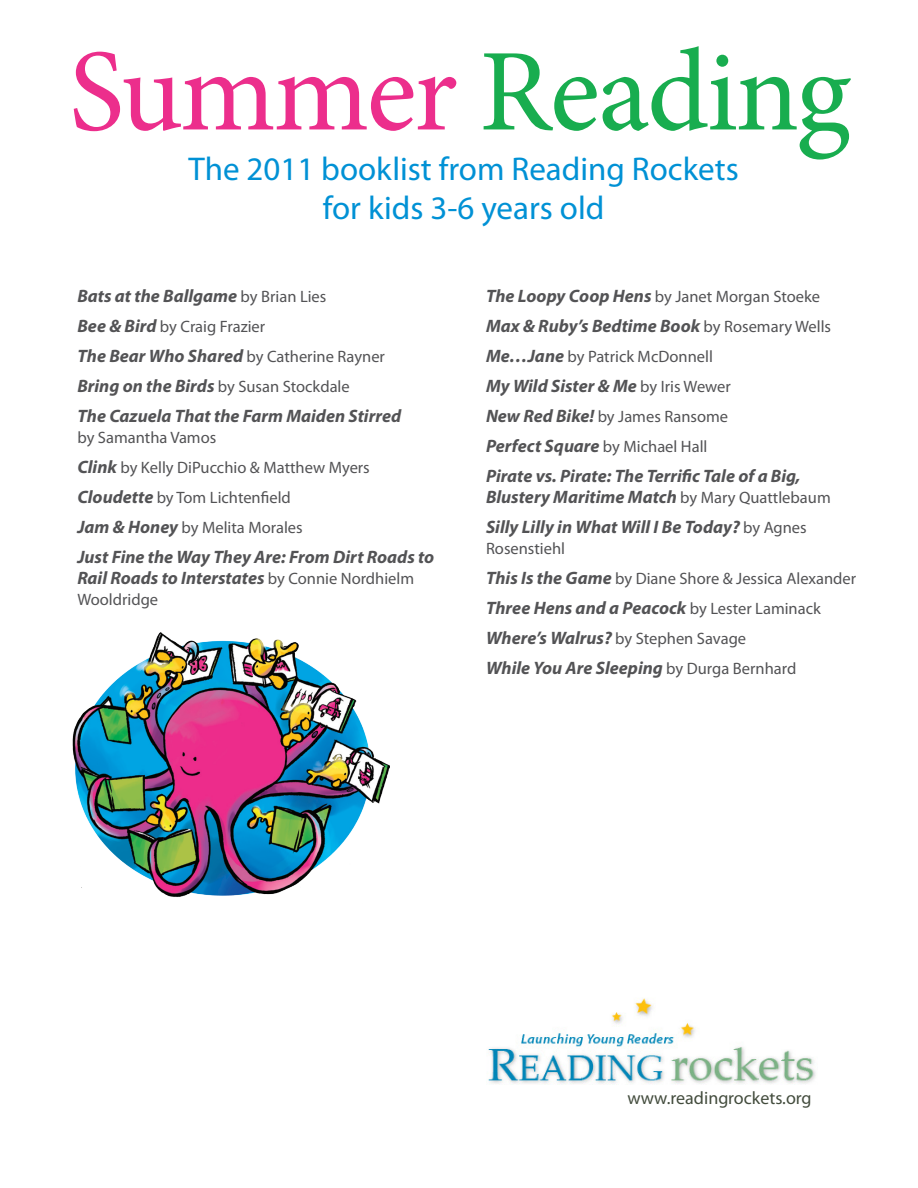
<style>
.page{position:relative;width:918px;height:1188px;background:#fff}
.page>*{position:absolute;margin:0;border:0;box-sizing:border-box;transform-origin:0 0}
.t1{font:117px "Minion Pro";letter-spacing:-.02em;color:#18ad4f}
.t2{font:33px "Myriad Pro";color:#0091d5}
.t3{font:italic 700 18px/21px "Myriad Pro";color:#535355}
.t4{font:18px "Myriad Pro";color:#434c3d}
.t5{font:16.5px "Myriad Pro";color:#535355}
.s1{color:#ec2e8c}
.s2{font-weight:400;font-style:normal;font-size:16.5px}
.s3{font-weight:700;font-style:italic;font-size:18px}
</style>
<div class="page">
<img style="left:488px;top:998px;width:328px;height:87px">
<img style="left:72px;top:633px;width:318px;height:264px">
<p class="t1" style="left:69px;top:14px;width:784px"><span class="s1">Summer</span> Reading</p>
<p class="t2" style="left:189px;top:149px;width:552px">The 2011 booklist from Reading Rockets</p>
<p class="t2" style="left:323px;top:188px;width:283px">for kids 3-6 years old</p>
<p class="t3" style="left:77px;top:284px;width:251px">Bats at the Ballgame <span class="s2">by Brian Lies</span></p>
<p class="t5" style="left:77px;top:316px;width:189px"><span class="s3">Bee &amp; Bird</span> by Craig Frazier</p>
<p class="t5" style="left:77px;top:346px;width:309px"><span class="s3">The Bear Who Shared</span> by Catherine Rayner</p>
<p class="t5" style="left:77px;top:376px;width:274px"><span class="s3">Bring on the Birds</span> by Susan Stockdale</p>
<p class="t3" style="left:77px;top:404px;width:325px">The Cazuela That the Farm Maiden Stirred</p>
<p class="t5" style="left:77px;top:427px;width:140px">by Samantha Vamos</p>
<p class="t5" style="left:77px;top:457px;width:294px"><span class="s3">Clink</span> by Kelly DiPucchio &amp; Matthew Myers</p>
<p class="t5" style="left:77px;top:487px;width:215px"><span class="s3">Cloudette</span> by Tom Lichtenfield</p>
<p class="t5" style="left:77px;top:517px;width:227px"><span class="s3">Jam &amp; Honey</span> by Melita Morales</p>
<p class="t3" style="left:77px;top:545px;width:358px">Just Fine the Way They Are: From Dirt Roads to<br>Rail Roads to Interstates <span class="s2">by Connie Nordhielm</span></p>
<p class="t5" style="left:77px;top:589px;width:82px">Wooldridge</p>
<p class="t5" style="left:486px;top:286px;width:336px"><span class="s3">The Loopy Coop Hens</span> by Janet Morgan Stoeke</p>
<p class="t3" style="left:486px;top:315px;width:347px">Max &amp; Ruby’s Bedtime Book <span class="s2">by Rosemary Wells</span></p>
<p class="t5" style="left:486px;top:346px;width:228px"><span class="s3">Me…Jane</span> by Patrick McDonnell</p>
<p class="t3" style="left:486px;top:375px;width:246px">My Wild Sister &amp; Me <span class="s2">by Iris Wewer</span></p>
<p class="t5" style="left:486px;top:406px;width:244px"><span class="s3">New Red Bike!</span> by James Ransome</p>
<p class="t3" style="left:486px;top:435px;width:223px">Perfect Square <span class="s2">by Michael Hall</span></p>
<p class="t3" style="left:486px;top:465px;width:316px">Pirate vs. Pirate: The Terrific Tale of a Big,</p>
<p class="t3" style="left:486px;top:486px;width:346px">Blustery Maritime Match <span class="s2">by Mary Quattlebaum</span></p>
<p class="t3" style="left:486px;top:516px;width:322px">Silly Lilly in What Will I Be Today? <span class="s2">by Agnes</span></p>
<p class="t5" style="left:486px;top:538px;width:81px">Rosenstiehl</p>
<p class="t5" style="left:486px;top:568px;width:372px"><span class="s3">This Is the Game</span> by Diane Shore &amp; Jessica Alexander</p>
<p class="t3" style="left:486px;top:597px;width:336px">Three Hens and a Peacock <span class="s2">by Lester Laminack</span></p>
<p class="t5" style="left:486px;top:628px;width:262px"><span class="s3">Where’s Walrus?</span> by Stephen Savage</p>
<p class="t3" style="left:486px;top:657px;width:312px">While You Are Sleeping <span class="s2">by Durga Bernhard</span></p>
<p class="t4" style="left:627px;top:1087px;width:186px">www.readingrockets.org</p>
</div>
